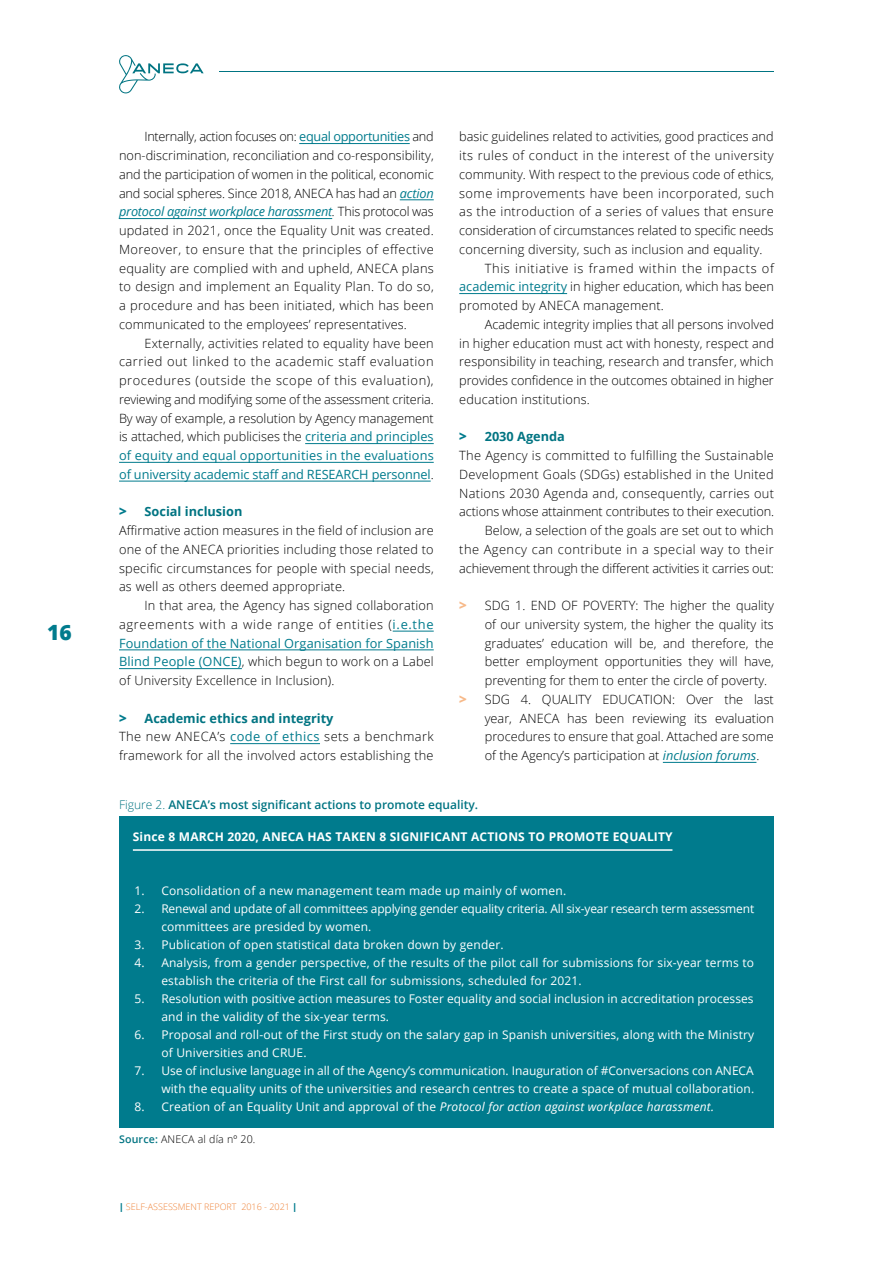
<style>
.page{position:relative;width:893px;height:1263px;background:#fff}
.page>*{position:absolute;margin:0;border:0;box-sizing:border-box;transform-origin:0 0}
.t1{font:800 21px "Open Sans";color:#007b8d}
.t2{font:300 12.75px/18.8px "Open Sans";letter-spacing:.005em;color:#000;text-align:justify}
.t3{font:300 12.75px "Open Sans";letter-spacing:.03em;color:#000}
.t4{font:300 12.75px "Open Sans";letter-spacing:-.015em;color:#000}
.t5{font:300 12.75px "Open Sans";letter-spacing:.025em;color:#000}
.t6{font:300 12.75px "Open Sans";letter-spacing:.035em;color:#000}
.t7{font:300 12.75px "Open Sans";letter-spacing:.05em;color:#000}
.t8{font:700 12.75px "Open Sans";color:#007482}
.t9{font:12px/18px "Open Sans";letter-spacing:.015em;color:#fff}
.t10{font:12px/18px "Open Sans";letter-spacing:-.015em;color:#fff}
.t11{font:italic 12px "Open Sans";letter-spacing:.015em;color:#fff}
.t12{font:700 12px "Open Sans";letter-spacing:.015em;color:#fff}
.t13{font:600 12px "Open Sans";color:#007482}
.t14{font:300 10.65px "Open Sans";letter-spacing:.015em;color:#000}
.t15{font:300 9px "Open Sans";color:#ef843a}
.s1{font-weight:400;color:#007b8d}
.s2{font-weight:400;font-style:italic;color:#007b8d}
.s3{font-style:italic}
.s4{font-weight:800;font-size:13.5px;color:#007b8d}
.s5{font-weight:700;color:#007482}
.s6{font-weight:800;font-size:13.5px;color:#f7b989}
.s7{font-weight:300}
.s8{font-style:normal}
.s9{font-weight:600;color:#007482}
.s10{font-weight:800;color:#007b8d}
</style>
<div class="page">
<hr style="left:219px;top:71px;width:555px;height:1px;background:#007482">
<svg style="left:119px;top:55px;width:85px;height:38px"></svg>
<div style="left:119px;top:816px;width:655px;height:312px;background:#007b8d"></div>
<hr style="left:299px;top:143px;width:111px;height:1px;background:#007b8d">
<hr style="left:400px;top:200px;width:34px;height:1px;background:#007b8d">
<hr style="left:119px;top:218px;width:213px;height:1px;background:#007b8d">
<hr style="left:305px;top:443px;width:129px;height:1px;background:#007b8d">
<hr style="left:119px;top:462px;width:315px;height:1px;background:#007b8d">
<hr style="left:119px;top:481px;width:312px;height:1px;background:#007b8d">
<hr style="left:393px;top:631px;width:41px;height:1px;background:#007b8d">
<hr style="left:119px;top:650px;width:315px;height:1px;background:#007b8d">
<hr style="left:119px;top:668px;width:123px;height:1px;background:#007b8d">
<hr style="left:230px;top:743px;width:90px;height:1px;background:#007b8d">
<hr style="left:459px;top:293px;width:108px;height:1px;background:#007b8d">
<hr style="left:663px;top:762px;width:93px;height:1px;background:#007b8d">
<hr style="left:133px;top:849px;width:539px;height:2px;background:#fff">
<h1 class="t1" style="left:47px;top:616px;width:26px">16</h1>
<p class="t2" style="left:119px;top:127px;width:316px;text-indent:26px">Internally, action focuses on: <span class="s1">equal opportunities</span> and non-discrimination, reconciliation and co-responsibility, and the participation of women in the political, economic and social spheres. Since 2018, ANECA has had an <span class="s2">action protocol against workplace harassment</span><span class="s3">.</span> This protocol was updated in 2021, once the Equality Unit was created.<br>Moreover, to ensure that the principles of effective equality are complied with and upheld, ANECA plans to design and implement an Equality Plan. To do so, a procedure and has been initiated, which has been communicated to the employees’ representatives.</p>
<p class="t2" style="left:119px;top:333px;width:316px;text-indent:26px">Externally, activities related to equality have been carried out linked to the academic staff evaluation procedures (outside the scope of this evaluation), reviewing and modifying some of the assessment criteria.<br>By way of example, a resolution by Agency management is attached, which publicises the <span class="s1">criteria and principles of equity and equal opportunities in the evaluations of university academic staff and RESEARCH personnel</span>.</p>
<p class="t2" style="left:119px;top:502px;width:316px;text-align:left"><span class="s4">&gt;</span> <span class="s5">Social inclusion<br></span>Affirmative action measures in the field of inclusion are one of the ANECA priorities including those related to specific circumstances for people with special needs, as well as others deemed appropriate.</p>
<p class="t2" style="left:119px;top:596px;width:316px;text-indent:26px">In that area, the Agency has signed collaboration agreements with a wide range of entities (<span class="s1">i.e.the Foundation of the National Organisation for Spanish Blind People (ONCE)</span>, which begun to work on a Label of University Excellence in Inclusion).</p>
<p class="t2" style="left:119px;top:708px;width:316px;text-align:left"><span class="s4">&gt;</span> <span class="s5">Academic ethics and integrity<br></span>The new ANECA’s <span class="s1">code of ethics</span> sets a benchmark framework for all the involved actors establishing the</p>
<p class="t2" style="left:459px;top:127px;width:316px">basic guidelines related to activities, good practices and</p>
<p class="t3" style="left:459px;top:147px;width:316px">its rules of conduct in the interest of the university</p>
<p class="t2" style="left:459px;top:164px;width:316px">community. With respect to the previous code of ethics,</p>
<p class="t3" style="left:459px;top:184px;width:316px">some improvements have been incorporated, such</p>
<p class="t5" style="left:459px;top:203px;width:316px">as the introduction of a series of values that ensure</p>
<p class="t2" style="left:459px;top:221px;width:316px">consideration of circumstances related to specific needs</p>
<p class="t2" style="left:459px;top:239px;width:305px">concerning diversity, such as inclusion and equality.</p>
<p class="t7" style="left:485px;top:259px;width:291px">This initiative is framed within the impacts of</p>
<p class="t2" style="left:459px;top:277px;width:316px"><span class="s1">academic integrity</span> in higher education, which has been</p>
<p class="t2" style="left:459px;top:296px;width:206px">promoted by ANECA management.</p>
<p class="t2" style="left:485px;top:314px;width:291px">Academic integrity implies that all persons involved</p>
<p class="t2" style="left:459px;top:333px;width:316px">in higher education must act with honesty, respect and</p>
<p class="t2" style="left:459px;top:352px;width:316px">responsibility in teaching, research and transfer, which</p>
<p class="t2" style="left:459px;top:371px;width:316px">provides confidence in the outcomes obtained in higher</p>
<p class="t2" style="left:459px;top:389px;width:132px">education institutions.</p>
<p class="t8" style="left:459px;top:428px;width:107px"><span class="s4">&gt;</span> 2030 Agenda</p>
<p class="t2" style="left:459px;top:446px;width:316px">The Agency is committed to fulfilling the Sustainable</p>
<p class="t2" style="left:459px;top:464px;width:316px">Development Goals (SDGs) established in the United</p>
<p class="t2" style="left:459px;top:483px;width:316px">Nations 2030 Agenda and, consequently, carries out</p>
<p class="t2" style="left:459px;top:502px;width:316px">actions whose attainment contributes to their execution.</p>
<p class="t2" style="left:485px;top:521px;width:290px">Below, a selection of the goals are set out to which</p>
<p class="t6" style="left:459px;top:540px;width:316px">the Agency can contribute in a special way to their</p>
<p class="t4" style="left:459px;top:559px;width:316px">achievement through the different activities it carries out:</p>
<p class="t2" style="left:459px;top:596px;width:316px"><span class="s6">&gt;</span> SDG 1. END OF POVERTY: The higher the quality</p>
<p class="t2" style="left:485px;top:614px;width:291px">of our university system, the higher the quality its</p>
<p class="t2" style="left:485px;top:633px;width:291px">graduates’ education will be, and therefore, the</p>
<p class="t2" style="left:485px;top:652px;width:291px">better employment opportunities they will have,</p>
<p class="t2" style="left:485px;top:671px;width:284px">preventing for them to enter the circle of poverty.</p>
<p class="t2" style="left:459px;top:689px;width:316px"><span class="s6">&gt;</span> SDG 4. QUALITY EDUCATION: Over the last</p>
<p class="t2" style="left:485px;top:708px;width:291px">year, ANECA has been reviewing its evaluation</p>
<p class="t2" style="left:485px;top:727px;width:291px">procedures to ensure that goal. Attached are some</p>
<p class="t2" style="left:485px;top:746px;width:276px">of the Agency’s participation at <span class="s2">inclusion forums</span>.</p>
<p class="t13" style="left:119px;top:796px;width:361px"><span class="s7">Figure 2.</span> ANECA’s most significant actions to promote equality.</p>
<p class="t12" style="left:133px;top:828px;width:541px">Since 8 MARCH 2020, ANECA HAS TAKEN 8 SIGNIFICANT ACTIONS TO PROMOTE EQUALITY</p>
<p class="t9" style="left:134px;top:881px;width:433px">1. Consolidation of a new management team made up mainly of women.</p>
<p class="t10" style="left:161px;top:899px;width:594px;text-indent:-27px">2. Renewal and update of all committees applying gender equality criteria. All six-year research term assessment committees are presided by women.</p>
<p class="t9" style="left:134px;top:935px;width:371px">3. Publication of open statistical data broken down by gender.</p>
<p class="t9" style="left:161px;top:953px;width:594px;text-indent:-27px">4. Analysis, from a gender perspective, of the results of the pilot call for submissions for six-year terms to establish the criteria of the First call for submissions, scheduled for 2021.</p>
<p class="t9" style="left:161px;top:989px;width:594px;text-indent:-27px">5. Resolution with positive action measures to Foster equality and social inclusion in accreditation processes and in the validity of the six-year terms.</p>
<p class="t9" style="left:161px;top:1025px;width:594px;text-indent:-27px">6. Proposal and roll-out of the First study on the salary gap in Spanish universities, along with the Ministry of Universities and CRUE.</p>
<p class="t9" style="left:134px;top:1061px;width:621px;text-align:right">7. Use of inclusive language in all of the Agency’s communication. Inauguration of #Conversacions con ANECA with the equality units of the universities and research centres to create a space of mutual collaboration.</p>
<p class="t11" style="left:134px;top:1098px;width:581px"><span class="s8">8. Creation of an Equality Unit and approval of the</span> Protocol for action against workplace harassment.</p>
<p class="t14" style="left:119px;top:1132px;width:138px"><span class="s9">Source:</span> ANECA al día nº 20.</p>
<p class="t15" style="left:119px;top:1200px;width:179px"><span class="s10">|</span> SELF-ASSESSMENT REPORT 2016 - 2021 <span class="s10">|</span></p>
</div>
